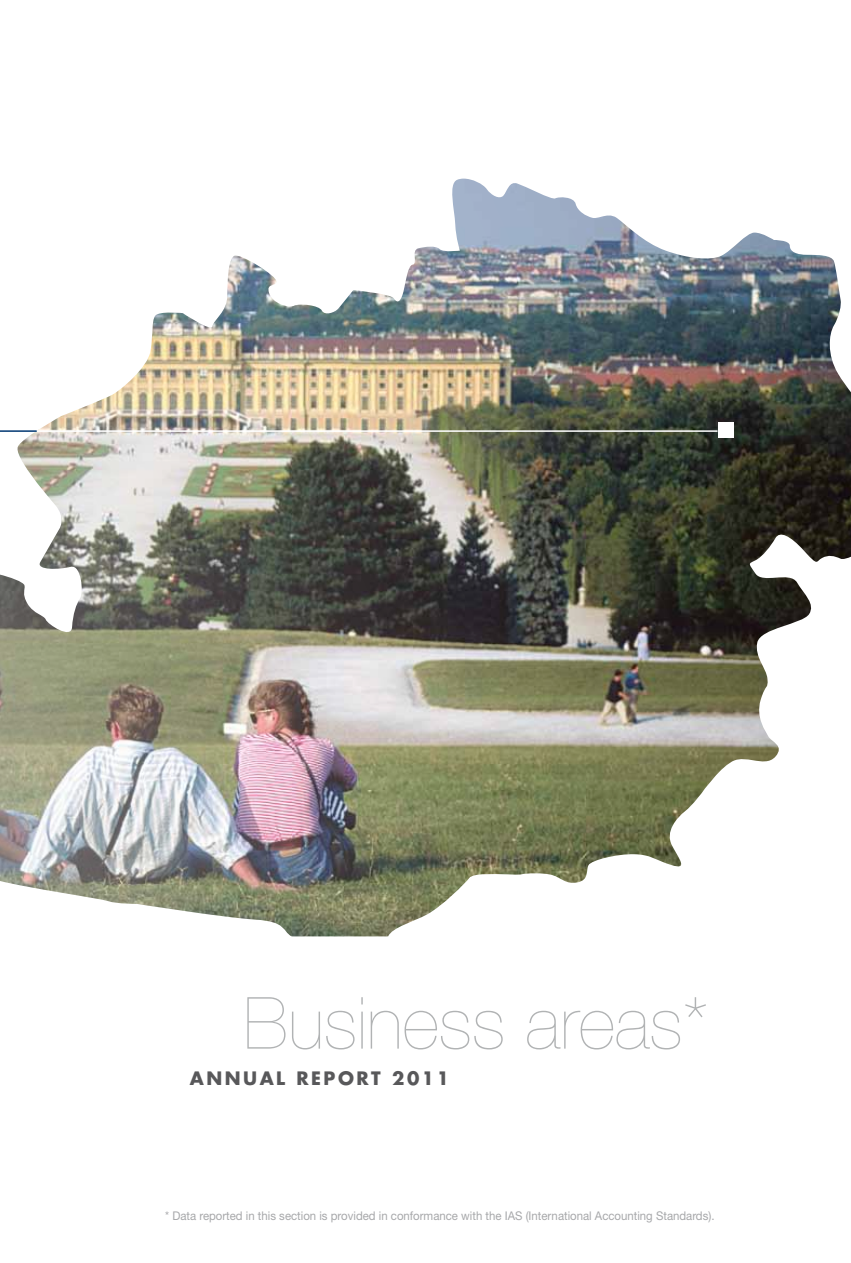
<style>
.page{position:relative;width:851px;height:1263px;background:#fff}
.page>*{position:absolute;margin:0;border:0;box-sizing:border-box;transform-origin:0 0}
.t1{font:200 72px "Helvetica Neue LT Std";color:#b1b3b4}
.t2{font:700 18px "Futura";letter-spacing:.14em;color:#58585a}
.t3{font:12px "Helvetica Neue LT Std";color:#a7a8aa;scale:.95 1}
</style>
<div class="page">
<img style="left:0;top:179px;width:850px;height:757px">
<div style="left:718px;top:423px;width:15px;height:15px;background:#fff"></div>
<hr style="left:37px;top:430px;width:680px;height:2px;background:#fff">
<hr style="left:0;top:430px;width:37px;height:2px;background:#003772">
<h1 class="t1" style="left:244px;top:981px;width:465px">Business areas*</h1>
<h2 class="t2" style="left:190px;top:1066px;width:261px">ANNUAL REPORT 2011</h2>
<p class="t3" style="left:165px;top:1208px;width:579px">* Data reported in this section is provided in conformance with the IAS (International Accounting Standards).</p>
</div>
